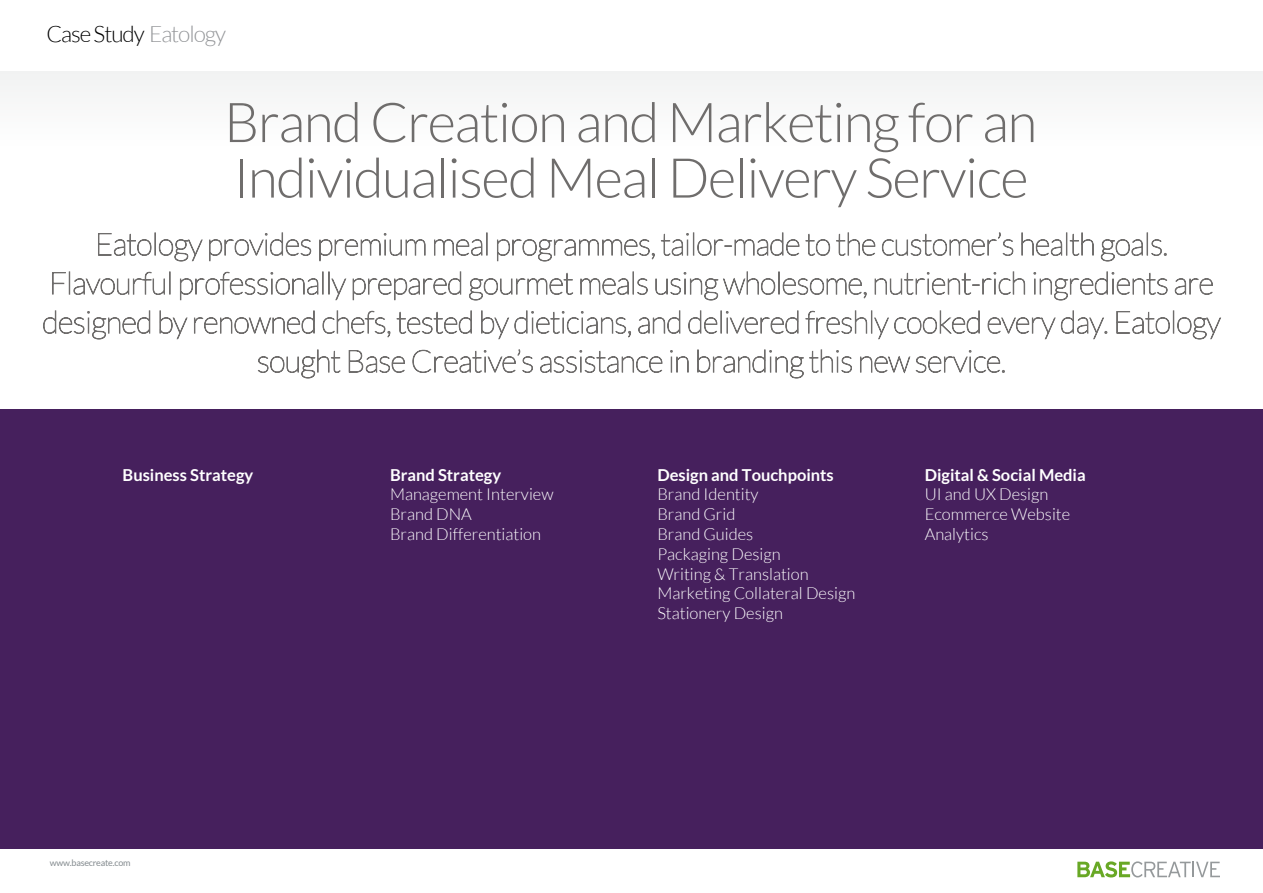
<style>
.page{position:relative;width:1263px;height:893px;background:#fff}
.page>*{position:absolute;margin:0;border:0;box-sizing:border-box;transform-origin:0 0}
.t1{font:300 54.9px/55.5px "Lato";letter-spacing:-.025em;color:#6f6d6c}
.t2{font:300 22.5px "Lato";letter-spacing:-.045em;color:#000}
.t3{font:300 16.5px/19.8px "Lato";color:#fff}
.t4{font:700 16.5px "Lato";color:#fff}
.t5{font:9px "Lato";letter-spacing:-.025em;color:#848b8f}
.s1{color:#939598}
</style>
<div class="page">
<div style="left:0;top:71px;width:1263px;height:77px;background:#f8f8f8"></div>
<svg style="left:1077px;top:861px;width:143px;height:16px"></svg>
<div style="left:0;top:409px;width:1263px;height:440px;background:#46205d"></div>
<svg style="left:98px;top:232px;width:105px;height:30px"></svg>
<svg style="left:209px;top:232px;width:103px;height:29px"></svg>
<svg style="left:319px;top:233px;width:107px;height:28px"></svg>
<svg style="left:434px;top:232px;width:53px;height:24px"></svg>
<svg style="left:497px;top:239px;width:158px;height:23px"></svg>
<svg style="left:661px;top:232px;width:169px;height:24px"></svg>
<svg style="left:836px;top:232px;width:39px;height:24px"></svg>
<svg style="left:882px;top:232px;width:132px;height:24px"></svg>
<svg style="left:1021px;top:232px;width:73px;height:24px"></svg>
<svg style="left:1101px;top:232px;width:66px;height:30px"></svg>
<svg style="left:52px;top:271px;width:118px;height:24px"></svg>
<svg style="left:180px;top:271px;width:281px;height:29px"></svg>
<svg style="left:469px;top:273px;width:104px;height:28px"></svg>
<svg style="left:580px;top:271px;width:68px;height:24px"></svg>
<svg style="left:655px;top:271px;width:212px;height:30px"></svg>
<svg style="left:874px;top:271px;width:151px;height:24px"></svg>
<svg style="left:1033px;top:271px;width:135px;height:30px"></svg>
<svg style="left:1174px;top:278px;width:39px;height:17px"></svg>
<svg style="left:43px;top:310px;width:107px;height:30px"></svg>
<svg style="left:159px;top:310px;width:29px;height:29px"></svg>
<svg style="left:194px;top:310px;width:121px;height:25px"></svg>
<svg style="left:322px;top:310px;width:150px;height:28px"></svg>
<svg style="left:481px;top:310px;width:150px;height:29px"></svg>
<svg style="left:638px;top:310px;width:43px;height:24px"></svg>
<svg style="left:688px;top:310px;width:111px;height:24px"></svg>
<svg style="left:805px;top:310px;width:175px;height:29px"></svg>
<svg style="left:987px;top:310px;width:121px;height:29px"></svg>
<svg style="left:1116px;top:310px;width:105px;height:30px"></svg>
<svg style="left:257px;top:349px;width:84px;height:30px"></svg>
<svg style="left:348px;top:350px;width:57px;height:23px"></svg>
<svg style="left:412px;top:349px;width:121px;height:24px"></svg>
<svg style="left:540px;top:350px;width:123px;height:23px"></svg>
<svg style="left:670px;top:350px;width:19px;height:23px"></svg>
<svg style="left:697px;top:349px;width:155px;height:30px"></svg>
<svg style="left:860px;top:350px;width:145px;height:24px"></svg>
<h2 class="t2" style="left:47px;top:22px;width:181px">Case Study <span class="s1">Eatology</span></h2>
<h1 class="t1" style="left:224px;top:95px;width:814px">Brand Creation and Marketing for an<br>Individualised Meal Delivery Service</h1>
<p class="t4" style="left:123px;top:465px;width:132px">Business Strategy</p>
<p class="t4" style="left:390px;top:465px;width:113px">Brand Strategy</p>
<p class="t3" style="left:390px;top:485px;width:165px">Management Interview<br>Brand DNA<br>Brand Differentiation</p>
<p class="t5" style="left:50px;top:858px;width:82px">www.basecreate.com</p>
<p class="t4" style="left:657px;top:465px;width:178px">Design and Touchpoints</p>
<p class="t3" style="left:657px;top:485px;width:199px">Brand Identity<br>Brand Grid<br>Brand Guides<br>Packaging Design<br>Writing &amp; Translation<br>Marketing Collateral Design<br>Stationery Design</p>
<p class="t4" style="left:925px;top:465px;width:162px">Digital &amp; Social Media</p>
<p class="t3" style="left:925px;top:485px;width:147px">UI and UX Design<br>Ecommerce Website<br>Analytics</p>
</div>
